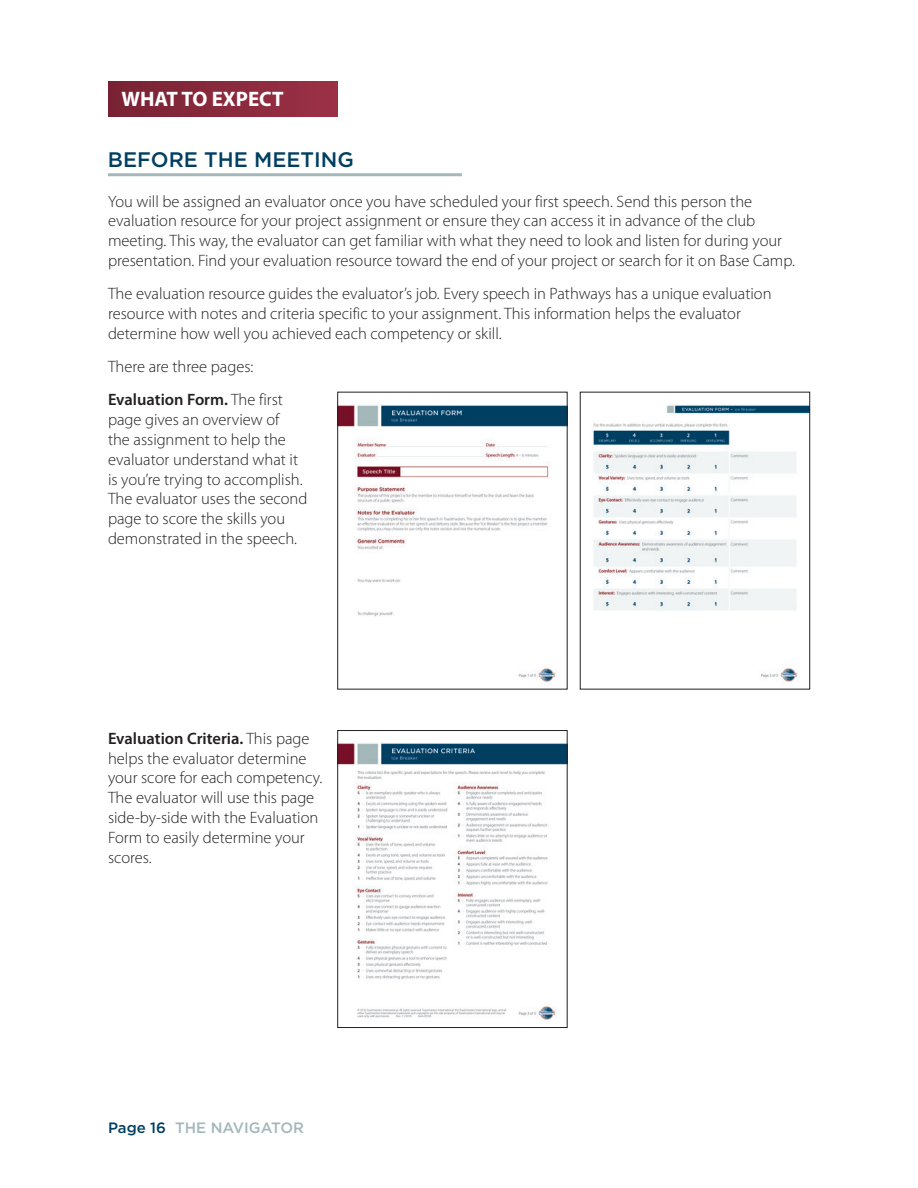
<style>
.page{position:relative;width:918px;height:1188px;background:#fff}
.page>*{position:absolute;margin:0;border:0;box-sizing:border-box;transform-origin:0 0}
.t1{font:500 21px "Gotham";color:#003f61}
.t2{font:700 21px "Myriad Pro";color:#fff}
.t3{font:300 16.5px/19.8px "Myriad Pro";color:#231f20}
.t4{font:500 15px "Gotham";color:#a4b7ba}
.s1{font-weight:600}
.s2{color:#003f61}
</style>
<div class="page">
<div style="left:108px;top:82px;width:230px;height:34px;background:linear-gradient(to right,#723,#9c3146)"></div>
<hr style="left:108px;top:173px;width:354px;height:3px;background:#a4b7ba">
<img style="left:340px;top:405px;width:225px;height:277px">
<img style="left:592px;top:404px;width:216px;height:279px">
<img style="left:340px;top:743px;width:225px;height:277px">
<div style="left:338px;top:730px;width:229px;height:298px;border:1px solid #231f20"></div>
<p class="t2" style="left:122px;top:87px;width:164px">WHAT TO EXPECT</p>
<p class="t1" style="left:108px;top:145px;width:247px">BEFORE THE MEETING</p>
<p class="t3" style="left:108px;top:191px;width:689px">You will be assigned an evaluator once you have scheduled your first speech. Send this person the evaluation resource for your project assignment or ensure they can access it in advance of the club meeting. This way, the evaluator can get familiar with what they need to look and listen for during your presentation. Find your evaluation resource toward the end of your project or search for it on Base Camp.</p>
<p class="t3" style="left:108px;top:284px;width:665px">The evaluation resource guides the evaluator’s job. Every speech in Pathways has a unique evaluation resource with notes and criteria specific to your assignment. This information helps the evaluator determine how well you achieved each competency or skill.</p>
<p class="t3" style="left:108px;top:350px;width:176px;line-height:33.3px">There are three pages:<br><span class="s1">Evaluation Form.</span> The first</p>
<p class="t3" style="left:108px;top:410px;width:201px">page gives an overview of<br>the assignment to help the evaluator understand what it is you’re trying to accomplish.<br>The evaluator uses the second page to score the skills you demonstrated in the speech.</p>
<p class="t3" style="left:108px;top:729px;width:216px"><span class="s1">Evaluation Criteria.</span> This page helps the evaluator determine your score for each competency.<br>The evaluator will use this page side-by-side with the Evaluation<br>Form to easily determine your scores.</p>
<p class="t4" style="left:108px;top:1118px;width:197px"><span class="s2">Page 16</span> THE NAVIGATOR</p>
</div>
